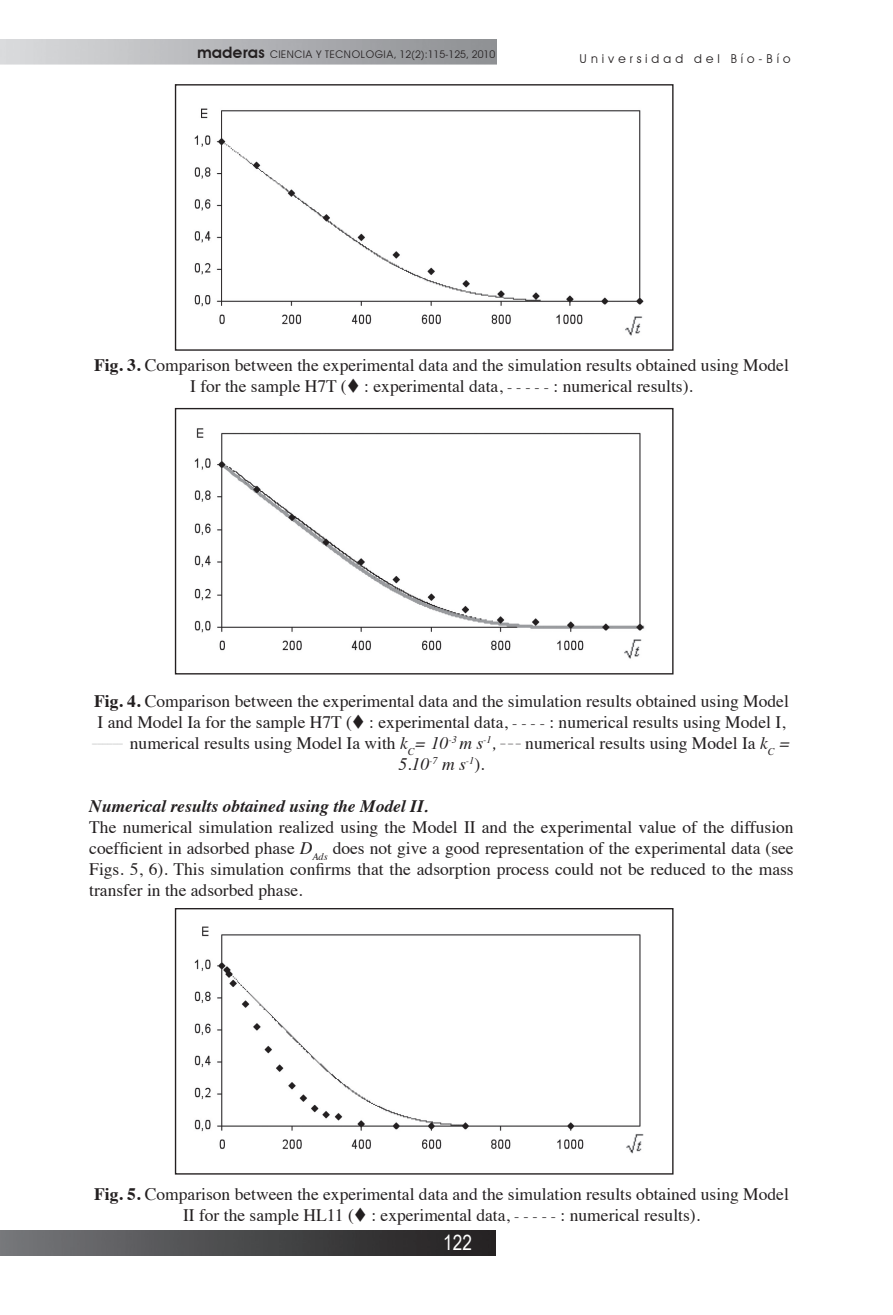
<style>
.page{position:relative;width:893px;height:1315px;background:#fff}
.page>*{position:absolute;margin:0;border:0;box-sizing:border-box;transform-origin:0 0}
.t1{font:21px "Arial Narrow";color:#fff}
.t2{font:17.5px/21px "Times";color:#231f20;text-align:center}
.t3{font:italic 700 17.5px "Times";color:#231f20}
.t4{font:12.25px "Avant Garde";letter-spacing:.29em;color:#231f20}
.t5{font:10.5px "Avant Garde";color:#231f20}
.s1{font-weight:600;font-size:15.75px}
.s2{font-weight:700}
.s3{font-size:15.75px}
.s4{font-style:italic}
</style>
<div class="page">
<img style="left:0;top:1230px;width:495px;height:25px">
<img style="left:194px;top:108px;width:450px;height:228px">
<div style="left:175px;top:84px;width:498px;height:267px;border:1px solid #231f20"></div>
<img style="left:194px;top:428px;width:451px;height:231px">
<div style="left:175px;top:408px;width:498px;height:266px;border:1px solid #231f20"></div>
<img style="left:194px;top:926px;width:450px;height:228px">
<div style="left:175px;top:908px;width:498px;height:266px;border:1px solid #231f20"></div>
<p class="t5" style="left:197px;top:48px;width:300px"><span class="s1">maderas</span> CIENCIA Y TECNOLOGIA, 12(2):115-125, 2010</p>
<p class="t4" style="left:579px;top:51px;width:213px">Universidad del Bío-Bío</p>
<p class="t2" style="left:94px;top:353px;width:696px"><span class="s2">Fig. 3.</span> Comparison between the experimental data and the simulation results obtained using Model<br>I for the sample H7T (▼ : experimental data, <span class="s3">- - - - -</span> : numerical results).</p>
<p class="t2" style="left:92px;top:689px;width:700px"><span class="s2">Fig. 4.</span> Comparison between the experimental data and the simulation results obtained using Model I and Model Ia for the sample H7T (▼ : experimental data, <span class="s3">- - - -</span> : numerical results using Model I, <sup>______</sup> numerical results using Model Ia with <span class="s4">k</span><sub>C</sub><span class="s4">= 10</span><sup>-3</sup> <span class="s4">m s</span><sup>-1</sup><span class="s4">,</span> <sup>_</sup> <sup>_</sup> <sup>_</sup> numerical results using Model Ia <span class="s4">k</span><sub>C</sub> <span class="s4">= 5.10</span><sup>-7</sup> <span class="s4">m s</span><sup>-1</sup>).</p>
<p class="t3" style="left:89px;top:789px;width:340px">Numerical results obtained using the Model II.</p>
<p class="t2" style="left:89px;top:815px;width:706px;text-align:justify">The numerical simulation realized using the Model II and the experimental value of the diffusion coefficient in adsorbed phase <span class="s4">D</span><sub>Ads</sub> does not give a good representation of the experimental data (see Figs. 5, 6). This simulation confirms that the adsorption process could not be reduced to the mass transfer in the adsorbed phase.</p>
<p class="t2" style="left:94px;top:1182px;width:696px"><span class="s2">Fig. 5.</span> Comparison between the experimental data and the simulation results obtained using Model<br>II for the sample HL11 (▼ : experimental data, <span class="s3">- - - - -</span> : numerical results).</p>
<p class="t1" style="left:443px;top:1227px;width:30px">122</p>
</div>
